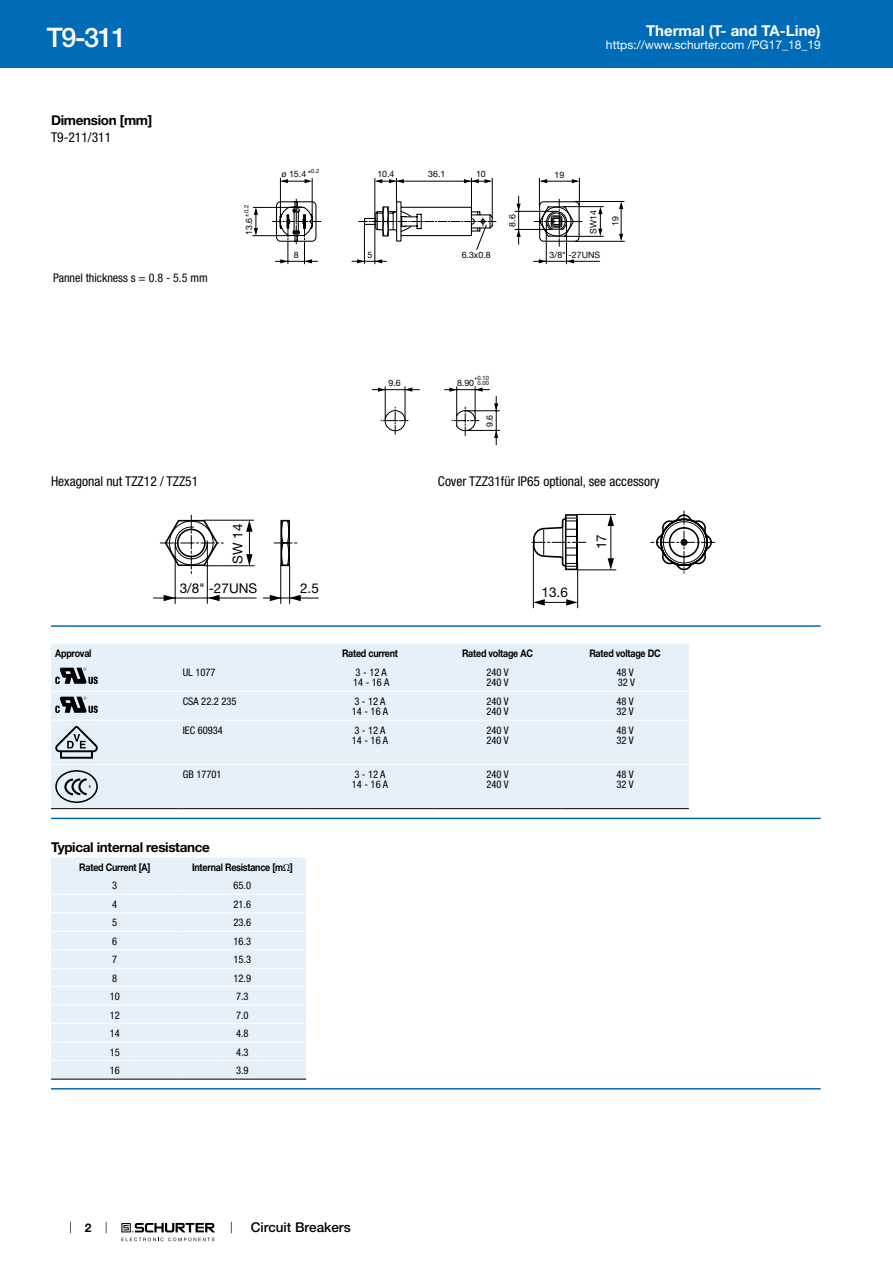
<style>
.page{position:relative;width:893px;height:1263px;background:#fff}
.page>*{position:absolute;margin:0;border:0;box-sizing:border-box;transform-origin:0 0}
.t1{font:500 27px "Helvetica Neue LT";color:#fff}
.t2{font:700 15px "Helvetica Neue LT";color:#fff}
.t3{font:condensed 13.5px "Helvetica Neue LT";color:#000}
.t4{font:700 13.5px "Helvetica Neue LT";letter-spacing:-.025em;color:#000}
.t5{font:13.5px "Helvetica Neue LT";color:#000}
.t6{font:500 13.5px "Helvetica Neue LT";color:#000}
.t7{font:12px "Helvetica Neue LT";color:#fff}
.t8{font:condensed 12px "Helvetica Neue LT";color:#000}
.t9{font:700 12px "Helvetica Neue LT";color:#000}
.t10{font:condensed 10.5px/10.5px "Helvetica Neue LT";color:#000}
.t11{font:700 10.5px "Helvetica Neue LT";letter-spacing:-.025em;color:#000;scale:.85 1}
.t12{font:8.85px "Helvetica Neue LT";color:#000}
.t13{font:5.85px/5.2px "Helvetica Neue LT";color:#000;text-align:right}
.s1{font-family:"Arial Unicode MS";font-weight:400}
</style>
<div class="page">
<svg style="left:70px;top:1221px;width:1px;height:12px"></svg>
<svg style="left:121px;top:1223px;width:94px;height:18px"></svg>
<div style="left:0;top:0;width:893px;height:68px;background:#006bb6"></div>
<svg style="left:252px;top:178px;width:373px;height:86px"></svg>
<hr style="left:444px;top:389px;width:46px;height:1px;background:#000">
<hr style="left:465px;top:410px;width:35px;height:1px;background:#000">
<hr style="left:465px;top:430px;width:35px;height:1px;background:#000">
<hr style="left:496px;top:396px;width:1px;height:49px;background:#000">
<hr style="left:372px;top:389px;width:47px;height:1px;background:#000">
<svg style="left:378px;top:387px;width:105px;height:49px"></svg>
<svg style="left:494px;top:403px;width:4px;height:8px"></svg>
<svg style="left:494px;top:430px;width:4px;height:8px"></svg>
<svg style="left:153px;top:515px;width:166px;height:89px"></svg>
<svg style="left:531px;top:511px;width:184px;height:97px"></svg>
<hr style="left:51px;top:625px;width:770px;height:2px;background:#006bb6">
<div style="left:51px;top:644px;width:638px;height:164px;background:#e6f0f8"></div>
<hr style="left:51px;top:691px;width:128px;height:1px;background:#fff">
<hr style="left:179px;top:691px;width:127px;height:1px;background:#fff">
<hr style="left:306px;top:691px;width:128px;height:1px;background:#fff">
<hr style="left:434px;top:691px;width:127px;height:1px;background:#fff">
<hr style="left:561px;top:691px;width:128px;height:1px;background:#fff">
<hr style="left:51px;top:720px;width:128px;height:1px;background:#fff">
<hr style="left:179px;top:720px;width:127px;height:1px;background:#fff">
<hr style="left:306px;top:720px;width:128px;height:1px;background:#fff">
<hr style="left:434px;top:720px;width:127px;height:1px;background:#fff">
<hr style="left:561px;top:720px;width:128px;height:1px;background:#fff">
<hr style="left:51px;top:764px;width:128px;height:1px;background:#fff">
<hr style="left:179px;top:764px;width:127px;height:1px;background:#fff">
<hr style="left:306px;top:764px;width:128px;height:1px;background:#fff">
<hr style="left:434px;top:764px;width:127px;height:1px;background:#fff">
<hr style="left:561px;top:764px;width:128px;height:1px;background:#fff">
<hr style="left:51px;top:808px;width:128px;height:1px;background:#000">
<hr style="left:179px;top:808px;width:127px;height:1px;background:#000">
<hr style="left:306px;top:808px;width:128px;height:1px;background:#000">
<hr style="left:434px;top:808px;width:127px;height:1px;background:#000">
<hr style="left:561px;top:808px;width:128px;height:1px;background:#000">
<svg style="left:55px;top:668px;width:43px;height:16px"></svg>
<svg style="left:55px;top:697px;width:43px;height:16px"></svg>
<svg style="left:55px;top:726px;width:43px;height:33px"></svg>
<div style="left:55px;top:770px;width:43px;height:33px;border:2px solid #000;border-radius:50%"></div>
<svg style="left:64px;top:777px;width:27px;height:19px"></svg>
<hr style="left:51px;top:818px;width:770px;height:1px;background:#006bb6">
<div style="left:51px;top:857px;width:255px;height:222px;background:#e6f0f8"></div>
<hr style="left:51px;top:894px;width:128px;height:1px;background:#fff">
<hr style="left:179px;top:894px;width:127px;height:1px;background:#fff">
<hr style="left:51px;top:912px;width:128px;height:1px;background:#fff">
<hr style="left:179px;top:912px;width:127px;height:1px;background:#fff">
<hr style="left:51px;top:931px;width:128px;height:1px;background:#fff">
<hr style="left:179px;top:931px;width:127px;height:1px;background:#fff">
<hr style="left:51px;top:949px;width:128px;height:1px;background:#fff">
<hr style="left:179px;top:949px;width:127px;height:1px;background:#fff">
<hr style="left:51px;top:968px;width:128px;height:1px;background:#fff">
<hr style="left:179px;top:968px;width:127px;height:1px;background:#fff">
<hr style="left:51px;top:986px;width:128px;height:1px;background:#fff">
<hr style="left:179px;top:986px;width:127px;height:1px;background:#fff">
<hr style="left:51px;top:1005px;width:128px;height:1px;background:#fff">
<hr style="left:179px;top:1005px;width:127px;height:1px;background:#fff">
<hr style="left:51px;top:1023px;width:128px;height:1px;background:#fff">
<hr style="left:179px;top:1023px;width:127px;height:1px;background:#fff">
<hr style="left:51px;top:1042px;width:128px;height:1px;background:#fff">
<hr style="left:179px;top:1042px;width:127px;height:1px;background:#fff">
<hr style="left:51px;top:1060px;width:128px;height:1px;background:#fff">
<hr style="left:179px;top:1060px;width:127px;height:1px;background:#fff">
<hr style="left:51px;top:1079px;width:128px;height:1px;background:#000">
<hr style="left:179px;top:1079px;width:127px;height:1px;background:#000">
<hr style="left:51px;top:1088px;width:770px;height:1px;background:#006bb6">
<h1 class="t1" style="left:47px;top:21px;width:81px">T9-311</h1>
<p class="t4" style="left:51px;top:112px;width:103px">Dimension [mm]</p>
<p class="t3" style="left:51px;top:130px;width:62px">T9-211/311</p>
<p class="t8" style="left:53px;top:271px;width:156px">Pannel thickness s = 0.8 - 5.5 mm</p>
<h2 class="t2" style="left:646px;top:21px;width:176px">Thermal (T- and TA-Line)</h2>
<p class="t7" style="left:606px;top:38px;width:216px">https://www.schurter.com /PG17_18_19</p>
<p class="t13" style="left:308px;top:168px;width:13px">±0.2</p>
<p class="t12" style="left:282px;top:169px;width:26px">ø 15.4</p>
<p class="t12" style="left:377px;top:169px;width:19px">10.4</p>
<p class="t12" style="left:428px;top:169px;width:19px">36.1</p>
<p class="t12" style="left:476px;top:169px;width:11px">10</p>
<p class="t12" style="left:554px;top:170px;width:11px">19</p>
<p class="t13" style="left:244px;top:217px;width:13px;rotate:-90deg">±0.2</p>
<p class="t12" style="left:244px;top:235px;width:19px;rotate:-90deg">13.6</p>
<p class="t12" style="left:507px;top:227px;width:14px;rotate:-90deg">8.6</p>
<p class="t12" style="left:588px;top:234px;width:25px;rotate:-90deg">SW14</p>
<p class="t12" style="left:610px;top:226px;width:11px;rotate:-90deg">19</p>
<p class="t12" style="left:294px;top:250px;width:6px">8</p>
<p class="t12" style="left:367px;top:250px;width:6px">5</p>
<p class="t12" style="left:462px;top:250px;width:31px">6.3x0.8</p>
<p class="t12" style="left:549px;top:250px;width:52px">3/8" -27UNS</p>
<p class="t3" style="left:51px;top:474px;width:149px">Hexagonal nut TZZ12 / TZZ51</p>
<p class="t5" style="left:230px;top:564px;width:42px;rotate:-90deg">SW 14</p>
<p class="t13" style="left:474px;top:375px;width:16px">+0.10<br>0.00</p>
<p class="t12" style="left:389px;top:377px;width:14px">9.6</p>
<p class="t12" style="left:457px;top:377px;width:19px">8.90</p>
<p class="t12" style="left:484px;top:427px;width:14px;rotate:-90deg">9.6</p>
<p class="t3" style="left:438px;top:474px;width:223px">Cover TZZ31für IP65 optional, see accessory</p>
<p class="t5" style="left:593px;top:549px;width:17px;rotate:-90deg">17</p>
<p class="t5" style="left:180px;top:580px;width:79px">3/8" -27UNS</p>
<p class="t5" style="left:300px;top:580px;width:20px">2.5</p>
<p class="t5" style="left:542px;top:584px;width:28px">13.6</p>
<p class="t11" style="left:55px;top:647px;width:44px">Approval</p>
<p class="t11" style="left:342px;top:647px;width:67px">Rated current</p>
<p class="t11" style="left:462px;top:647px;width:85px">Rated voltage AC</p>
<p class="t11" style="left:589px;top:647px;width:85px">Rated voltage DC</p>
<p class="t10" style="left:183px;top:667px;width:34px">UL 1077</p>
<p class="t10" style="left:353px;top:667px;width:38px">3 - 12 A<br>14 - 16 A</p>
<p class="t10" style="left:486px;top:667px;width:24px">240 V<br>240 V</p>
<p class="t10" style="left:616px;top:667px;width:20px">48 V<br>32 V</p>
<p class="t10" style="left:183px;top:695px;width:55px">CSA 22.2 235</p>
<p class="t10" style="left:352px;top:695px;width:38px">3 - 12 A<br>14 - 16 A</p>
<p class="t10" style="left:486px;top:695px;width:24px">240 V<br>240 V</p>
<p class="t10" style="left:616px;top:695px;width:19px">48 V<br>32 V</p>
<p class="t10" style="left:183px;top:724px;width:42px">IEC 60934</p>
<p class="t10" style="left:352px;top:724px;width:38px">3 - 12 A<br>14 - 16 A</p>
<p class="t10" style="left:486px;top:724px;width:24px">240 V<br>240 V</p>
<p class="t10" style="left:616px;top:724px;width:19px">48 V<br>32 V</p>
<p class="t10" style="left:183px;top:769px;width:40px">GB 17701</p>
<p class="t10" style="left:352px;top:769px;width:38px">3 - 12 A<br>14 - 16 A</p>
<p class="t10" style="left:486px;top:769px;width:24px">240 V<br>240 V</p>
<p class="t10" style="left:616px;top:769px;width:19px">48 V<br>32 V</p>
<p class="t4" style="left:51px;top:839px;width:160px">Typical internal resistance</p>
<p class="t11" style="left:79px;top:860px;width:85px">Rated Current [A]</p>
<p class="t11" style="left:192px;top:860px;width:120px">Internal Resistance [m<span class="s1">Ω</span>]</p>
<p class="t10" style="left:112px;top:880px;width:7px">3</p>
<p class="t10" style="left:234px;top:880px;width:19px">65.0</p>
<p class="t10" style="left:112px;top:899px;width:7px">4</p>
<p class="t10" style="left:234px;top:899px;width:19px">21.6</p>
<p class="t10" style="left:112px;top:917px;width:7px">5</p>
<p class="t10" style="left:234px;top:917px;width:19px">23.6</p>
<p class="t10" style="left:112px;top:936px;width:7px">6</p>
<p class="t10" style="left:234px;top:936px;width:19px">16.3</p>
<p class="t10" style="left:112px;top:954px;width:7px">7</p>
<p class="t10" style="left:234px;top:954px;width:19px">15.3</p>
<p class="t10" style="left:112px;top:972px;width:7px">8</p>
<p class="t10" style="left:234px;top:972px;width:19px">12.9</p>
<p class="t10" style="left:110px;top:991px;width:12px">10</p>
<p class="t10" style="left:236px;top:991px;width:14px">7.3</p>
<p class="t10" style="left:110px;top:1009px;width:12px">12</p>
<p class="t10" style="left:236px;top:1009px;width:14px">7.0</p>
<p class="t10" style="left:110px;top:1028px;width:12px">14</p>
<p class="t10" style="left:236px;top:1028px;width:14px">4.8</p>
<p class="t10" style="left:110px;top:1046px;width:12px">15</p>
<p class="t10" style="left:236px;top:1046px;width:14px">4.3</p>
<p class="t10" style="left:110px;top:1065px;width:12px">16</p>
<p class="t10" style="left:236px;top:1065px;width:14px">3.9</p>
<p class="t9" style="left:85px;top:1220px;width:8px">2</p>
<p class="t6" style="left:251px;top:1219px;width:101px">Circuit Breakers</p>
</div>
